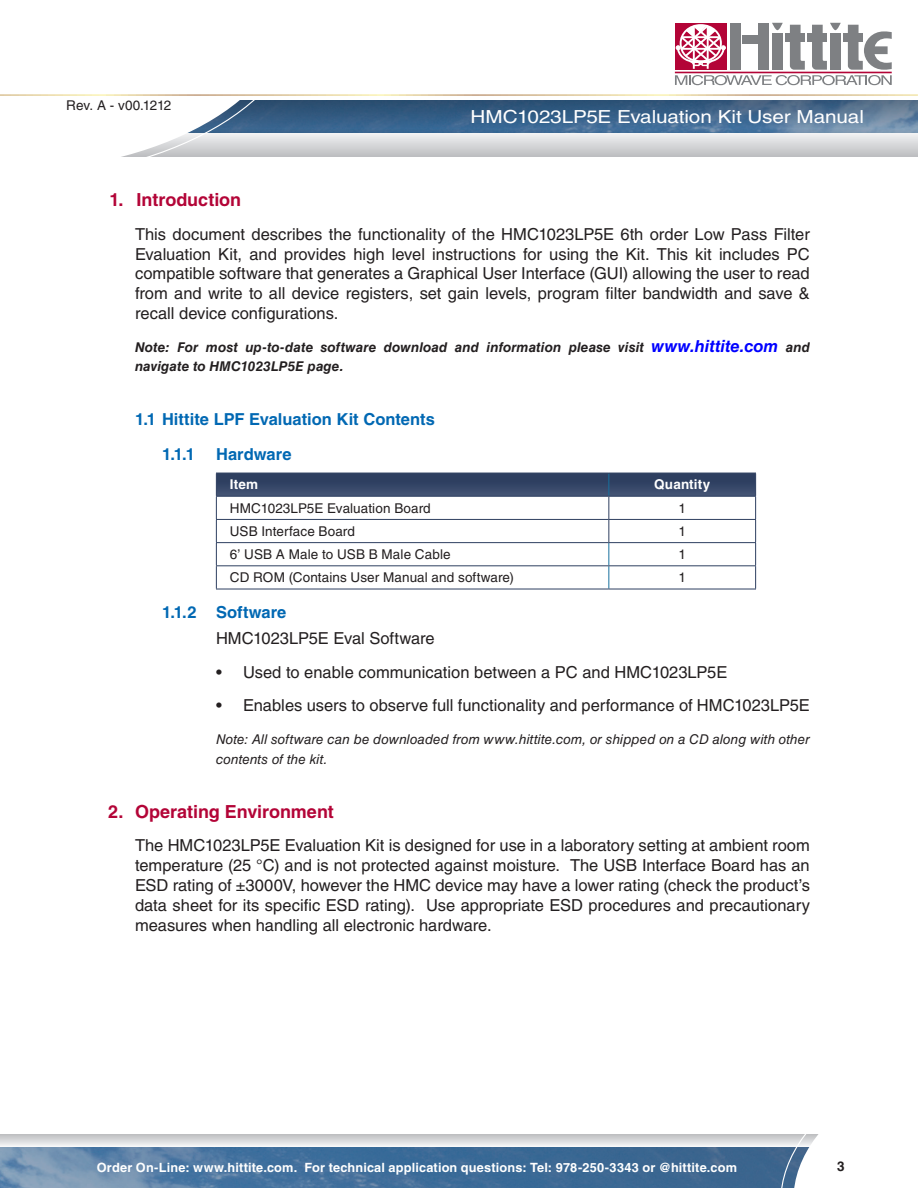
<style>
.page{position:relative;width:918px;height:1188px;background:#fff}
.page>*{position:absolute;margin:0;border:0;box-sizing:border-box;transform-origin:0 0}
.Title_1{font:700 18px "Helvetica LT Std";letter-spacing:-.005em;color:#b30437}
.t1{font:18px "Helvetica LT Std";letter-spacing:-.005em;color:#fff;scale:1.15 1}
.Body_Copy{font:16.5px/19.8px "Helvetica LT Std";color:#231f20;text-align:justify}
.Title_2{font:700 16.5px "Helvetica LT Std";color:#0168b3}
.Title_3{font:700 16.5px "Helvetica LT Std";color:#0168b3}
.t2{font:13.5px "Helvetica LT Std";letter-spacing:.005em;color:#231f20}
.t3{font:italic 700 13.5px/19.5px "Helvetica LT Std";letter-spacing:.005em;color:#231f20}
.t4{font:italic 13.5px/19.5px "Helvetica LT Std";letter-spacing:.005em;color:#231f20}
.t5{font:700 13.5px "Helvetica LT Std";letter-spacing:.015em;color:#fff}
.t6{font:700 13.5px "Helvetica LT Std";color:#231f20}
.t7{font:700 12.75px "Helvetica LT Std";letter-spacing:.01em;color:#fff}
.s1{font-size:16.5px;color:#00f}
</style>
<div class="page">
<svg style="left:0;top:1134px;width:780px;height:14px;background:#ced2d7"></svg>
<img style="left:1px;top:1148px;width:779px;height:40px">
<img style="left:0;top:1148px;width:1px;height:40px">
<svg style="left:302px;top:132px;width:616px;height:24px;background:#d1d4d7"></svg>
<img style="left:302px;top:100px;width:616px;height:32px">
<svg style="left:121px;top:100px;width:181px;height:57px"></svg>
<svg style="left:780px;top:1134px;width:39px;height:54px"></svg>
<svg style="left:675px;top:23px;width:217px;height:62px"></svg>
<div style="left:844px;top:33px;width:19px;height:9px;background:#7e8083"></div>
<hr style="left:216px;top:589px;width:393px;height:1px;background:#2e3f60">
<hr style="left:609px;top:589px;width:147px;height:1px;background:#2e3f60">
<svg style="left:216px;top:473px;width:540px;height:116px"></svg>
<hr style="left:216px;top:542px;width:393px;height:1px;background:#2e3f60">
<hr style="left:609px;top:542px;width:147px;height:1px;background:#2e3f60">
<p class="t2" style="left:66px;top:98px;width:107px">Rev. A - v00.1212</p>
<p class="t1" style="left:471px;top:106px;width:343px">HMC1023LP5E Evaluation Kit User Manual</p>
<p class="Title_1" style="left:110px;top:189px;width:133px">1. Introduction</p>
<p class="Body_Copy" style="left:135px;top:224px;width:676px">This document describes the functionality of the HMC1023LP5E 6th order Low Pass Filter Evaluation Kit, and provides high level instructions for using the Kit. This kit includes PC compatible software that generates a Graphical User Interface (GUI) allowing the user to read from and write to all device registers, set gain levels, program filter bandwidth and save &amp; recall device configurations.</p>
<p class="t3" style="left:135px;top:337px;width:676px">Note: For most up-to-date software download and information please visit <span class="s1">www.hittite.com</span> and navigate to HMC1023LP5E page.</p>
<p class="Title_2" style="left:135px;top:410px;width:302px">1.1 Hittite LPF Evaluation Kit Contents</p>
<p class="Title_3" style="left:162px;top:444px;width:34px">1.1.1</p>
<p class="Title_3" style="left:216px;top:444px;width:77px">Hardware</p>
<p class="t5" style="left:230px;top:477px;width:30px">Item</p>
<p class="t5" style="left:654px;top:477px;width:57px">Quantity</p>
<p class="t2" style="left:230px;top:500px;width:202px">HMC1023LP5E Evaluation Board</p>
<p class="t2" style="left:678px;top:500px;width:9px">1</p>
<p class="t2" style="left:230px;top:523px;width:127px">USB Interface Board</p>
<p class="t2" style="left:678px;top:523px;width:9px">1</p>
<p class="t2" style="left:230px;top:547px;width:222px">6’ USB A Male to USB B Male Cable</p>
<p class="t2" style="left:678px;top:547px;width:9px">1</p>
<p class="t2" style="left:230px;top:570px;width:286px">CD ROM (Contains User Manual and software)</p>
<p class="t2" style="left:678px;top:570px;width:9px">1</p>
<p class="Title_3" style="left:162px;top:602px;width:126px">1.1.2 Software</p>
<p class="Body_Copy" style="left:216px;top:629px;width:220px">HMC1023LP5E Eval Software</p>
<p class="Body_Copy" style="left:216px;top:662px;width:513px">• Used to enable communication between a PC and HMC1023LP5E</p>
<p class="Body_Copy" style="left:216px;top:695px;width:595px">• Enables users to observe full functionality and performance of HMC1023LP5E</p>
<p class="t4" style="left:216px;top:730px;width:595px">Note: All software can be downloaded from www.hittite.com, or shipped on a CD along with other contents of the kit.</p>
<p class="Title_1" style="left:108px;top:801px;width:227px">2. Operating Environment</p>
<p class="Body_Copy" style="left:135px;top:836px;width:677px">The HMC1023LP5E Evaluation Kit is designed for use in a laboratory setting at ambient room temperature (25 °C) and is not protected against moisture. The USB Interface Board has an ESD rating of ±3000V, however the HMC device may have a lower rating (check the product’s data sheet for its specific ESD rating). Use appropriate ESD procedures and precautionary measures when handling all electronic hardware.</p>
<p class="t7" style="left:97px;top:1159px;width:642px">Order On-Line: www.hittite.com. For technical application questions: Tel: 978-250-3343 or @hittite.com</p>
<p class="t6" style="left:837px;top:1158px;width:9px">3</p>
</div>
